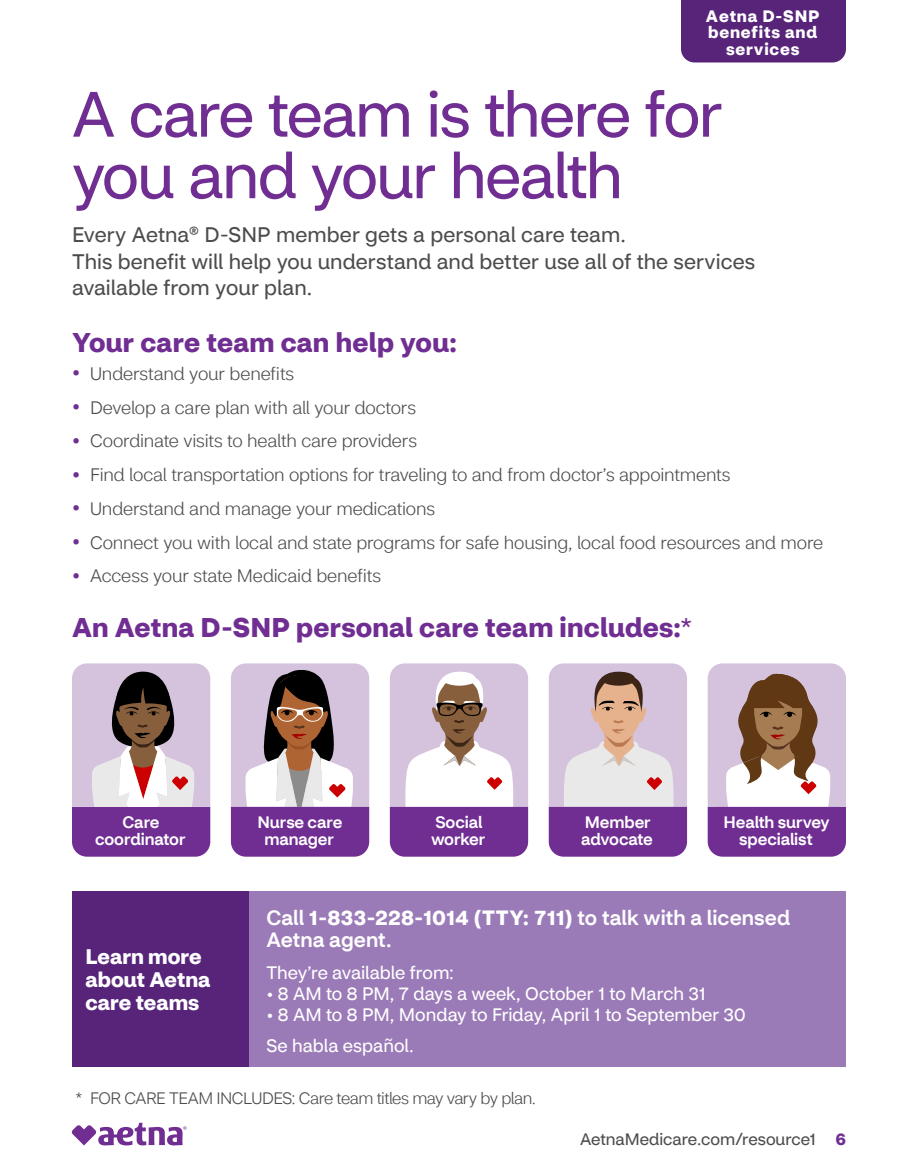
<style>
.page{position:relative;width:918px;height:1175px;background:#fff}
.page>*{position:absolute;margin:0;border:0;box-sizing:border-box;transform-origin:0 0}
.R_Headline{font:63px/61.5px "CVS Health Sans";letter-spacing:-.025em;color:#702d92}
.R_Subhead_1{font:700 27px "CVS Health Sans";letter-spacing:.01em;color:#702d92}
.R_Aetna_Text_Lede_In{font:21px/26.2px "CVS Health Sans";letter-spacing:.005em;color:#4b4c4d}
.R_CTA_Headers{font:700 21px/23.2px "CVS Health Sans";color:#fff}
.New_SB_Text_FIRST{font:500 20.7px/22.5px "CVS Health Sans";letter-spacing:.005em;color:#fff}
.t1{font:300 18px "CVS Health Sans";letter-spacing:-.01em;color:#4b4c4d}
.NEW_SB_Text{font:18px "CVS Health Sans";color:#fff}
.Welcome_Care_Team_3{font:500 16.5px/16.8px "CVS Health Sans";letter-spacing:-.005em;color:#fff;text-align:center}
.A_Aetna_Footnote{font:300 16.5px "CVS Health Sans";letter-spacing:-.03em;color:#4b4c4d}
.NEW_Slug{font:700 16.5px/16.5px "CVS Health Sans";letter-spacing:.05em;color:#fff;text-align:center}
.t2{font:16.5px "CVS Health Sans";color:#4b4c4d}
.s1{font-weight:700;color:#702d92}
.s2{font-weight:400}
.s3{font-weight:700}
</style>
<div class="page">
<svg style="left:72px;top:1122px;width:115px;height:23px"></svg>
<svg style="left:549px;top:663px;width:138px;height:193px;background:#bd9ebf"></svg>
<svg style="left:72px;top:663px;width:138px;height:193px;background:#a88aab"></svg>
<svg style="left:231px;top:663px;width:138px;height:193px;background:#a586a5"></svg>
<svg style="left:390px;top:663px;width:138px;height:193px"></svg>
<svg style="left:708px;top:663px;width:138px;height:193px;background:#aa88a2"></svg>
<div style="left:708px;top:763px;width:6px;height:44px;background:#d5c3de"></div>
<div style="left:839px;top:763px;width:7px;height:44px;background:#d5c3de"></div>
<div style="left:72px;top:891px;width:774px;height:175px;background:#9b7bb7"></div>
<div style="left:72px;top:891px;width:177px;height:175px;background:#57247a"></div>
<div style="left:681px;top:0;width:165px;height:62px;background:#57247a"></div>
<p class="NEW_Slug" style="left:706px;top:8px;width:115px">Aetna D-SNP benefits and services</p>
<p class="R_Headline" style="left:72px;top:84px;width:652px">A care team is there for you and your health</p>
<p class="R_Aetna_Text_Lede_In" style="left:72px;top:222px;width:685px">Every Aetna® D-SNP member gets a personal care team.<br>This benefit will help you understand and better use all of the services available from your plan.</p>
<p class="R_Subhead_1" style="left:72px;top:325px;width:386px">Your care team can help you:</p>
<p class="t1" style="left:72px;top:362px;width:224px"><span class="s1">•</span> Understand your benefits</p>
<p class="t1" style="left:72px;top:396px;width:346px"><span class="s1">•</span> Develop a care plan with all your doctors</p>
<p class="t1" style="left:72px;top:430px;width:347px"><span class="s1">•</span> Coordinate visits to health care providers</p>
<p class="t1" style="left:72px;top:464px;width:660px"><span class="s1">•</span> Find local transportation options for traveling to and from doctor’s appointments</p>
<p class="t1" style="left:72px;top:497px;width:365px"><span class="s1">•</span> Understand and manage your medications</p>
<p class="t1" style="left:72px;top:531px;width:753px"><span class="s1">•</span> Connect you with local and state programs for safe housing, local food resources and more</p>
<p class="t1" style="left:72px;top:565px;width:311px"><span class="s1">•</span> Access your state Medicaid benefits</p>
<p class="R_Subhead_1" style="left:72px;top:610px;width:622px">An Aetna D-SNP personal care team includes:<span class="s2">*</span></p>
<p class="Welcome_Care_Team_3" style="left:257px;top:813px;width:86px">Nurse care manager</p>
<p class="Welcome_Care_Team_3" style="left:431px;top:813px;width:56px;text-align:left">Social worker</p>
<p class="Welcome_Care_Team_3" style="left:724px;top:813px;width:108px">Health survey specialist</p>
<p class="Welcome_Care_Team_3" style="left:95px;top:813px;width:92px">Care coordinator</p>
<p class="Welcome_Care_Team_3" style="left:581px;top:813px;width:73px;text-align:left">Member advocate</p>
<p class="R_CTA_Headers" style="left:86px;top:944px;width:126px">Learn more about Aetna care teams</p>
<p class="New_SB_Text_FIRST" style="left:266px;top:906px;width:525px">Call <span class="s3">1-833-228-1014 (TTY: 711)</span> to talk with a licensed<br>Aetna agent.</p>
<p class="NEW_SB_Text" style="left:266px;top:961px;width:189px">They’re available from:</p>
<p class="NEW_SB_Text" style="left:266px;top:982px;width:441px">• 8 AM to 8 PM, 7 days a week, October 1 to March 31</p>
<p class="NEW_SB_Text" style="left:266px;top:1003px;width:481px">• 8 AM to 8 PM, Monday to Friday, April 1 to September 30</p>
<p class="NEW_SB_Text" style="left:266px;top:1034px;width:149px">Se habla español.</p>
<p class="A_Aetna_Footnote" style="left:76px;top:1088px;width:462px">* FOR CARE TEAM INCLUDES: Care team titles may vary by plan.</p>
<p class="t2" style="left:580px;top:1129px;width:267px">AetnaMedicare.com/resource1 <span class="s1">6</span></p>
</div>
